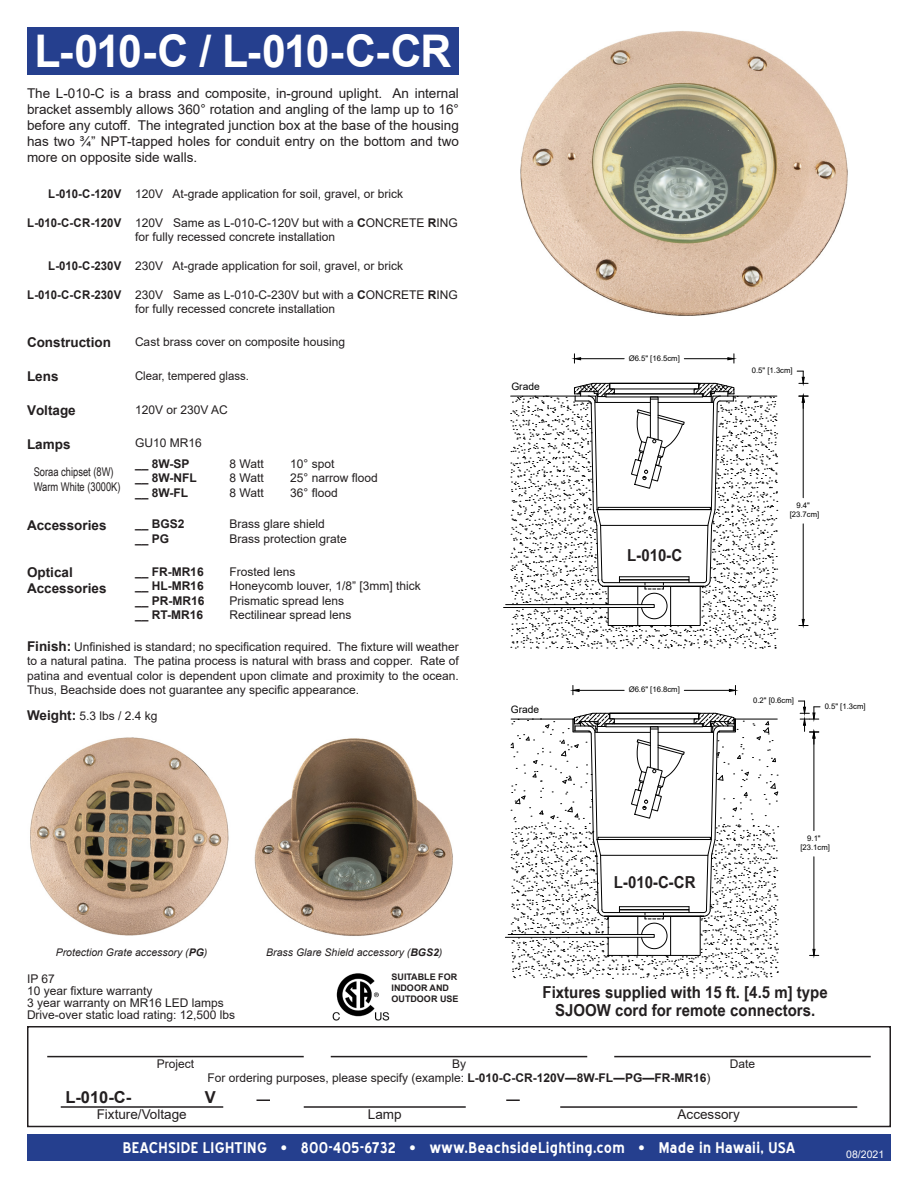
<style>
.page{position:relative;width:918px;height:1188px;background:#fff}
.page>*{position:absolute;margin:0;border:0;box-sizing:border-box;transform-origin:0 0}
.t1{font:700 45px "Arial";letter-spacing:-.04em;color:#fff;scale:.95 1}
.t2{font:700 16.5px "Arial Narrow";color:#231f20;scale:1.11 1}
.t3{font:700 16.5px "Arial";color:#231f20}
.t4{font:700 15px "Blue Highway";letter-spacing:.02em;color:#fff}
.t5{font:13.5px/16.2px "Arial";color:#231f20;text-align:justify}
.t6{font:700 13.5px "Arial";color:#231f20}
.t7{font:12px/14.4px "Arial";color:#231f20}
.t8{font:700 12px "Arial";color:#231f20}
.t9{font:700 12px "Arial";color:#231f20;scale:.95 1}
.t10{font:12px "Arial Narrow";color:#231f20;scale:.95 1}
.t11{font:12px "Arial";color:#231f20;scale:.95 1}
.t12{font:italic 10.5px "Arial";color:#231f20}
.t13{font:10.5px "Arial";color:#fff}
.t14{font:10.2px "Arial";color:#000}
.t15{font:700 9px/10.8px "Arial";color:#231f20}
.t16{font:7.65px/9.1px "Arial";color:#000;text-align:center}
.s1{font-weight:700}
.s2{font-weight:700;font-size:13.5px}
</style>
<div class="page">
<div style="left:27px;top:1134px;width:864px;height:27px;background:#253f8e"></div>
<div style="left:27px;top:27px;width:432px;height:47px;background:#253f8e"></div>
<div style="left:27px;top:1026px;width:864px;height:101px;border:2px solid #231f20"></div>
<hr style="left:47px;top:1056px;width:257px;height:1px;background:#231f20">
<hr style="left:331px;top:1056px;width:256px;height:1px;background:#231f20">
<hr style="left:614px;top:1056px;width:257px;height:1px;background:#231f20">
<hr style="left:61px;top:1106px;width:162px;height:2px;background:#231f20">
<hr style="left:560px;top:1106px;width:297px;height:2px;background:#231f20">
<svg style="left:506px;top:1100px;width:14px;height:1px"></svg>
<svg style="left:256px;top:1100px;width:14px;height:1px"></svg>
<hr style="left:304px;top:1106px;width:162px;height:2px;background:#231f20">
<img style="left:332px;top:973px;width:58px;height:48px">
<hr style="left:581px;top:358px;width:43px;height:1px;background:#000">
<hr style="left:684px;top:358px;width:44px;height:1px;background:#000">
<svg style="left:574px;top:354px;width:7px;height:9px"></svg>
<svg style="left:727px;top:354px;width:8px;height:9px"></svg>
<svg style="left:797px;top:371px;width:11px;height:13px"></svg>
<hr style="left:803px;top:402px;width:1px;height:96px;background:#000">
<hr style="left:803px;top:524px;width:1px;height:95px;background:#000">
<svg style="left:799px;top:395px;width:9px;height:13px"></svg>
<svg style="left:799px;top:619px;width:9px;height:7px"></svg>
<hr style="left:579px;top:690px;width:45px;height:1px;background:#000">
<hr style="left:684px;top:690px;width:45px;height:1px;background:#000">
<svg style="left:572px;top:685px;width:8px;height:10px"></svg>
<svg style="left:729px;top:685px;width:7px;height:10px"></svg>
<hr style="left:814px;top:738px;width:1px;height:93px;background:#000">
<hr style="left:814px;top:857px;width:1px;height:92px;background:#000">
<svg style="left:798px;top:701px;width:22px;height:43px"></svg>
<svg style="left:810px;top:949px;width:9px;height:7px"></svg>
<svg style="left:503px;top:383px;width:275px;height:266px"></svg>
<svg style="left:505px;top:712px;width:274px;height:267px"></svg>
<img style="left:520px;top:31px;width:328px;height:285px">
<img style="left:30px;top:737px;width:199px;height:199px">
<img style="left:254px;top:738px;width:199px;height:198px">
<p class="t1" style="left:35px;top:19px;width:440px">L-010-C / L-010-C-CR</p>
<p class="t5" style="left:27px;top:85px;width:433px">The L-010-C is a brass and composite, in-ground uplight. An internal bracket assembly allows 360° rotation and angling of the lamp up to 16° before any cutoff. The integrated junction box at the base of the housing has two ¾” NPT-tapped holes for conduit entry on the bottom and two more on opposite side walls.</p>
<p class="t9" style="left:48px;top:185px;width:78px">L-010-C-120V</p>
<p class="t9" style="left:27px;top:214px;width:101px">L-010-C-CR-120V</p>
<p class="t9" style="left:48px;top:257px;width:78px">L-010-C-230V</p>
<p class="t9" style="left:27px;top:286px;width:101px">L-010-C-CR-230V</p>
<p class="t6" style="left:27px;top:333px;width:85px">Construction</p>
<p class="t6" style="left:27px;top:367px;width:33px">Lens</p>
<p class="t6" style="left:27px;top:401px;width:50px">Voltage</p>
<p class="t6" style="left:27px;top:434px;width:45px">Lamps</p>
<p class="t10" style="left:34px;top:463px;width:86px">Soraa chipset (8W)</p>
<p class="t10" style="left:34px;top:478px;width:93px">Warm White (3000K)</p>
<p class="t7" style="left:135px;top:186px;width:270px">120V At-grade application for soil, gravel, or brick</p>
<p class="t7" style="left:135px;top:215px;width:324px">120V Same as L-010-C-120V but with a <span class="s1">C</span>ONCRETE <span class="s1">R</span>ING for fully recessed concrete installation</p>
<p class="t7" style="left:135px;top:258px;width:270px">230V At-grade application for soil, gravel, or brick</p>
<p class="t7" style="left:135px;top:287px;width:324px">230V Same as L-010-C-230V but with a <span class="s1">C</span>ONCRETE <span class="s1">R</span>ING for fully recessed concrete installation</p>
<p class="t7" style="left:135px;top:335px;width:212px">Cast brass cover on composite housing</p>
<p class="t11" style="left:135px;top:368px;width:122px">Clear, tempered glass.</p>
<p class="t7" style="left:135px;top:402px;width:94px">120V or 230V AC</p>
<p class="t7" style="left:135px;top:436px;width:68px">GU10 MR16</p>
<p class="t8" style="left:135px;top:455px;width:56px">__ 8W-SP</p>
<p class="t8" style="left:135px;top:469px;width:63px">__ 8W-NFL</p>
<p class="t8" style="left:135px;top:484px;width:55px">__ 8W-FL</p>
<p class="t7" style="left:230px;top:456px;width:36px">8 Watt</p>
<p class="t7" style="left:230px;top:471px;width:36px">8 Watt</p>
<p class="t7" style="left:230px;top:485px;width:36px">8 Watt</p>
<p class="t7" style="left:290px;top:456px;width:46px">10° spot</p>
<p class="t7" style="left:290px;top:471px;width:89px">25° narrow flood</p>
<p class="t7" style="left:290px;top:485px;width:49px">36° flood</p>
<p class="t6" style="left:27px;top:515px;width:81px">Accessories</p>
<p class="t8" style="left:135px;top:516px;width:51px">__ BGS2</p>
<p class="t8" style="left:135px;top:530px;width:36px">__ PG</p>
<p class="t7" style="left:230px;top:517px;width:97px">Brass glare shield</p>
<p class="t7" style="left:230px;top:531px;width:119px">Brass protection grate</p>
<p class="t6" style="left:27px;top:563px;width:47px">Optical</p>
<p class="t6" style="left:27px;top:579px;width:81px">Accessories</p>
<p class="t8" style="left:135px;top:563px;width:70px">__ FR-MR16</p>
<p class="t8" style="left:135px;top:577px;width:70px">__ HL-MR16</p>
<p class="t8" style="left:135px;top:592px;width:71px">__ PR-MR16</p>
<p class="t8" style="left:135px;top:606px;width:70px">__ RT-MR16</p>
<p class="t7" style="left:230px;top:564px;width:68px">Frosted lens</p>
<p class="t7" style="left:230px;top:579px;width:193px">Honeycomb louver, 1/8” [3mm] thick</p>
<p class="t7" style="left:230px;top:593px;width:116px">Prismatic spread lens</p>
<p class="t7" style="left:230px;top:607px;width:124px">Rectilinear spread lens</p>
<p class="t7" style="left:27px;top:640px;width:433px;text-align:justify"><span class="s2">Finish:</span> Unfinished is standard; no specification required. The fixture will weather to a natural patina. The patina process is natural with brass and copper. Rate of patina and eventual color is dependent upon climate and proximity to the ocean.<br>Thus, Beachside does not guarantee any specific appearance.</p>
<p class="t7" style="left:27px;top:709px;width:132px"><span class="s2">Weight:</span> 5.3 lbs / 2.4 kg</p>
<p class="t12" style="left:56px;top:945px;width:153px">Protection Grate accessory (<span class="s1">PG</span>)</p>
<p class="t12" style="left:266px;top:945px;width:178px">Brass Glare Shield accessory (<span class="s1">BGS2</span>)</p>
<p class="t7" style="left:27px;top:972px;width:29px">IP 67</p>
<p class="t7" style="left:27px;top:984px;width:127px">10 year fixture warranty</p>
<p class="t7" style="left:27px;top:996px;width:198px">3 year warranty on MR16 LED lamps</p>
<p class="t7" style="left:27px;top:1008px;width:210px">Drive-over static load rating: 12,500 lbs</p>
<p class="t15" style="left:392px;top:972px;width:67px">SUITABLE FOR</p>
<p class="t15" style="left:392px;top:983px;width:69px">INDOOR AND<br>OUTDOOR USE</p>
<p class="t14" style="left:511px;top:379px;width:30px">Grade</p>
<p class="t14" style="left:511px;top:702px;width:30px">Grade</p>
<p class="t16" style="left:629px;top:353px;width:53px">Ø6.5" [16.5cm]</p>
<p class="t2" style="left:627px;top:542px;width:51px">L-010-C</p>
<p class="t16" style="left:629px;top:685px;width:53px">Ø6.6" [16.8cm]</p>
<p class="t2" style="left:614px;top:870px;width:75px">L-010-C-CR</p>
<p class="t16" style="left:752px;top:366px;width:42px">0.5" [1.3cm]</p>
<p class="t16" style="left:790px;top:501px;width:31px">9.4" [23.7cm]</p>
<p class="t16" style="left:753px;top:696px;width:42px">0.2" [0.6cm]</p>
<p class="t16" style="left:825px;top:702px;width:42px">0.5" [1.3cm]</p>
<p class="t16" style="left:800px;top:834px;width:31px">9.1" [23.1cm]</p>
<p class="t2" style="left:543px;top:980px;width:258px">Fixtures supplied with 15 ft. [4.5 m] type</p>
<p class="t2" style="left:555px;top:998px;width:236px">SJOOW cord for remote connectors.</p>
<p class="t7" style="left:157px;top:1056px;width:39px">Project</p>
<p class="t7" style="left:452px;top:1056px;width:16px">By</p>
<p class="t7" style="left:730px;top:1056px;width:27px">Date</p>
<p class="t7" style="left:207px;top:1070px;width:505px">For ordering purposes, please specify (example: <span class="s1">L-010-C-CR-120V―8W-FL―PG—FR-MR16</span>)</p>
<p class="t5" style="left:97px;top:1106px;width:92px">Fixture/Voltage</p>
<p class="t5" style="left:678px;top:1106px;width:64px">Accessory</p>
<p class="t3" style="left:65px;top:1085px;width:67px">L-010-C-</p>
<p class="t3" style="left:205px;top:1085px;width:13px">V</p>
<p class="t5" style="left:368px;top:1106px;width:35px">Lamp</p>
<p class="t4" style="left:123px;top:1139px;width:674px">BEACHSIDE LIGHTING • 800-405-6732 • www.BeachsideLighting.com • Made in Hawaii, USA</p>
<p class="t13" style="left:846px;top:1147px;width:39px">08/2021</p>
</div>
